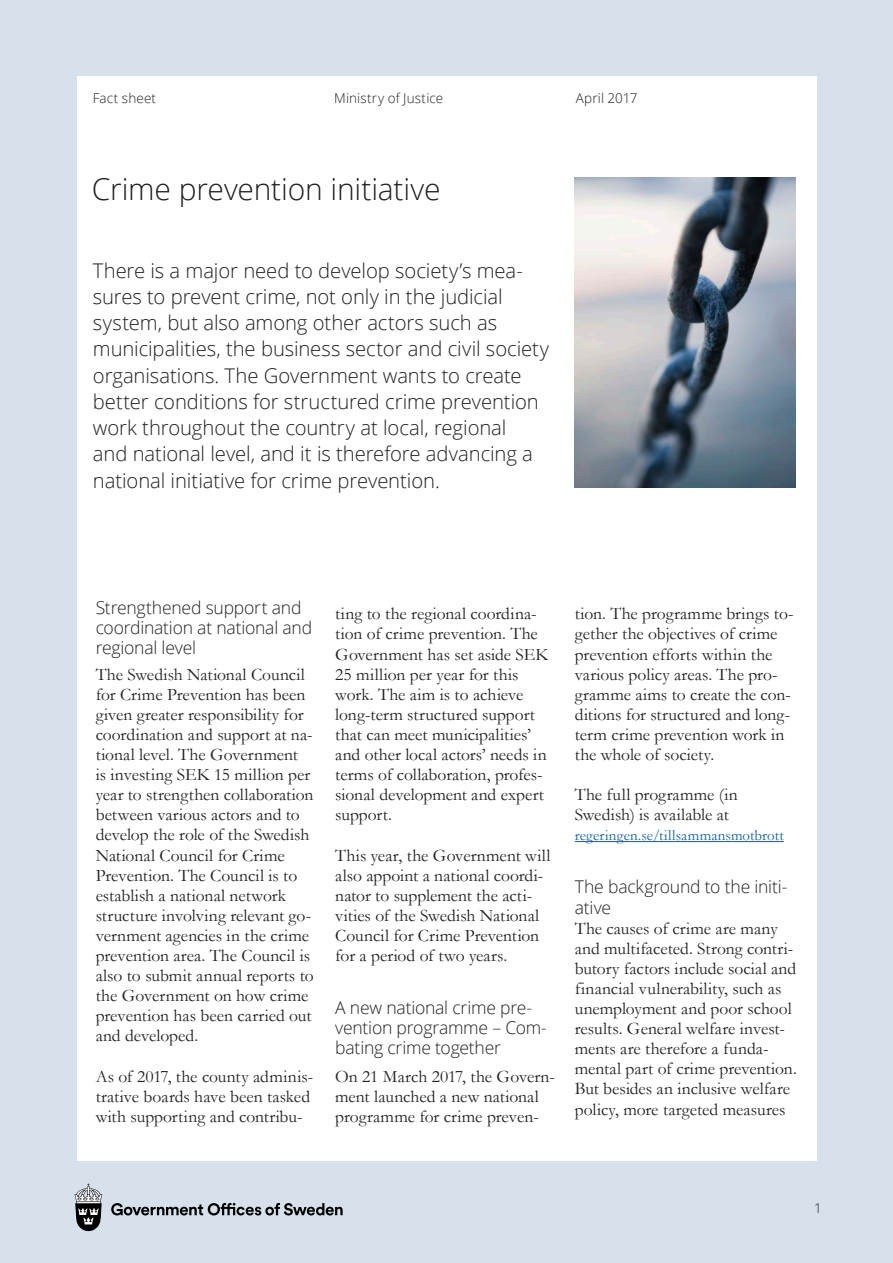
<style>
.page{position:relative;width:893px;height:1263px;background:#d7e1eb}
.page>*{position:absolute;margin:0;border:0;box-sizing:border-box;transform-origin:0 0}
._1_Rubrik{font:300 30px "Open Sans";letter-spacing:-.005em;color:#231f20}
._2_Ingress{font:300 20.25px/26.2px "Open Sans";letter-spacing:-.005em;color:#231f20}
._3_Brödtext_vänsterj{font:17.55px/20.1px "Garamond";color:#231f20}
._4_Mellanrubrik{font:17.55px/20.1px "Garamond";color:#231f20}
._4_Mellanrubrik-2{font:300 17.55px/20.1px "Open Sans";letter-spacing:-.015em;color:#231f20}
._3_Brödtext_vänsterj-2{font:15px "Garamond";letter-spacing:.01em;color:#175d9e}
._6_informationstext{font:300 13.5px "Open Sans";letter-spacing:.01em;color:#231f20}
.s1{font-family:"Open Sans";font-weight:300}
</style>
<div class="page">
<div style="left:77px;top:77px;width:739px;height:1084px;background:#fff"></div>
<svg style="left:111px;top:1203px;width:232px;height:12px"></svg>
<svg style="left:74px;top:1183px;width:28px;height:48px"></svg>
<hr style="left:575px;top:841px;width:209px;height:1px;background:#175d9e">
<img style="left:575px;top:177px;width:221px;height:311px">
<p class="_6_informationstext" style="left:93px;top:89px;width:65px">Fact sheet</p>
<p class="_6_informationstext" style="left:334px;top:89px;width:111px">Ministry of Justice</p>
<p class="_6_informationstext" style="left:576px;top:89px;width:63px">April 2017</p>
<p class="_1_Rubrik" style="left:92px;top:169px;width:350px">Crime prevention initiative</p>
<p class="_2_Ingress" style="left:93px;top:257px;width:458px">There is a major need to develop society’s mea&shy;sures to prevent crime, not only in the judicial system, but also among other actors such as municipalities, the business sector and civil society organisations. The Government wants to create better conditions for structured crime prevention work throughout the country at local, regional<br>and national level, and it is therefore advancing a national initiative for crime prevention.</p>
<p class="_4_Mellanrubrik-2" style="left:96px;top:597px;width:218px">Strengthened support and coordination at national and regional level</p>
<p class="_3_Brödtext_vänsterj" style="left:96px;top:664px;width:220px">The Swedish National Council for Crime Prevention has been given greater responsibility for coordination and support at na&shy;tional level. The Government<br>is investing SEK 15 million per year to strengthen collaboration between various actors and to develop the role of the Swedish<br>National Council for Crime<br>Prevention. The Council is to establish a national network structure involving relevant go&shy;vernment agencies in the crime prevention area. The Council is also to submit annual reports to the Government on how crime prevention has been carried out and developed.</p>
<p class="_3_Brödtext_vänsterj" style="left:96px;top:1066px;width:219px">As of 2017, the county adminis&shy;trative boards have been tasked with supporting and contribu-</p>
<p class="_3_Brödtext_vänsterj" style="left:335px;top:603px;width:215px">ting to the regional coordina&shy;tion of crime prevention. The<br>Government has set aside SEK<br>25 million per year for this work. The aim is to achieve long-term structured support that can meet municipalities’ and other local actors’ needs in terms of collaboration, profes&shy;sional development and expert support.</p>
<p class="_3_Brödtext_vänsterj" style="left:335px;top:844px;width:217px">This year, the Government will also appoint a national coordi&shy;nator to supplement the acti&shy;vities of the Swedish National<br>Council for Crime Prevention for a period of two years.</p>
<p class="_4_Mellanrubrik-2" style="left:335px;top:997px;width:213px">A new national crime pre&shy;vention programme – Com&shy;bating crime together</p>
<p class="_3_Brödtext_vänsterj" style="left:335px;top:1066px;width:221px">On 21 March 2017, the Govern&shy;ment launched a new national programme for crime preven-</p>
<p class="_3_Brödtext_vänsterj" style="left:575px;top:603px;width:220px">tion. The programme brings to&shy;gether the objectives of crime prevention efforts within the various policy areas. The pro&shy;gramme aims to create the con&shy;ditions for structured and long&shy;term crime prevention work in the whole of society.</p>
<p class="_3_Brödtext_vänsterj" style="left:575px;top:784px;width:164px">The full programme (in<br>Swedish) is available at</p>
<p class="_3_Brödtext_vänsterj-2" style="left:575px;top:826px;width:211px">regeringen.se/tillsammansmotbrott</p>
<p class="_4_Mellanrubrik" style="left:575px;top:877px;width:224px"><span class="s1">The background to the initi&shy;ative<br></span>The causes of crime are many and multifaceted. Strong contri&shy;butory factors include social and financial vulnerability, such as unemployment and poor school results. General welfare invest&shy;ments are therefore a funda&shy;mental part of crime prevention.<br>But besides an inclusive welfare policy, more targeted measures</p>
<p class="_6_informationstext" style="left:814px;top:1199px;width:9px">1</p>
</div>
